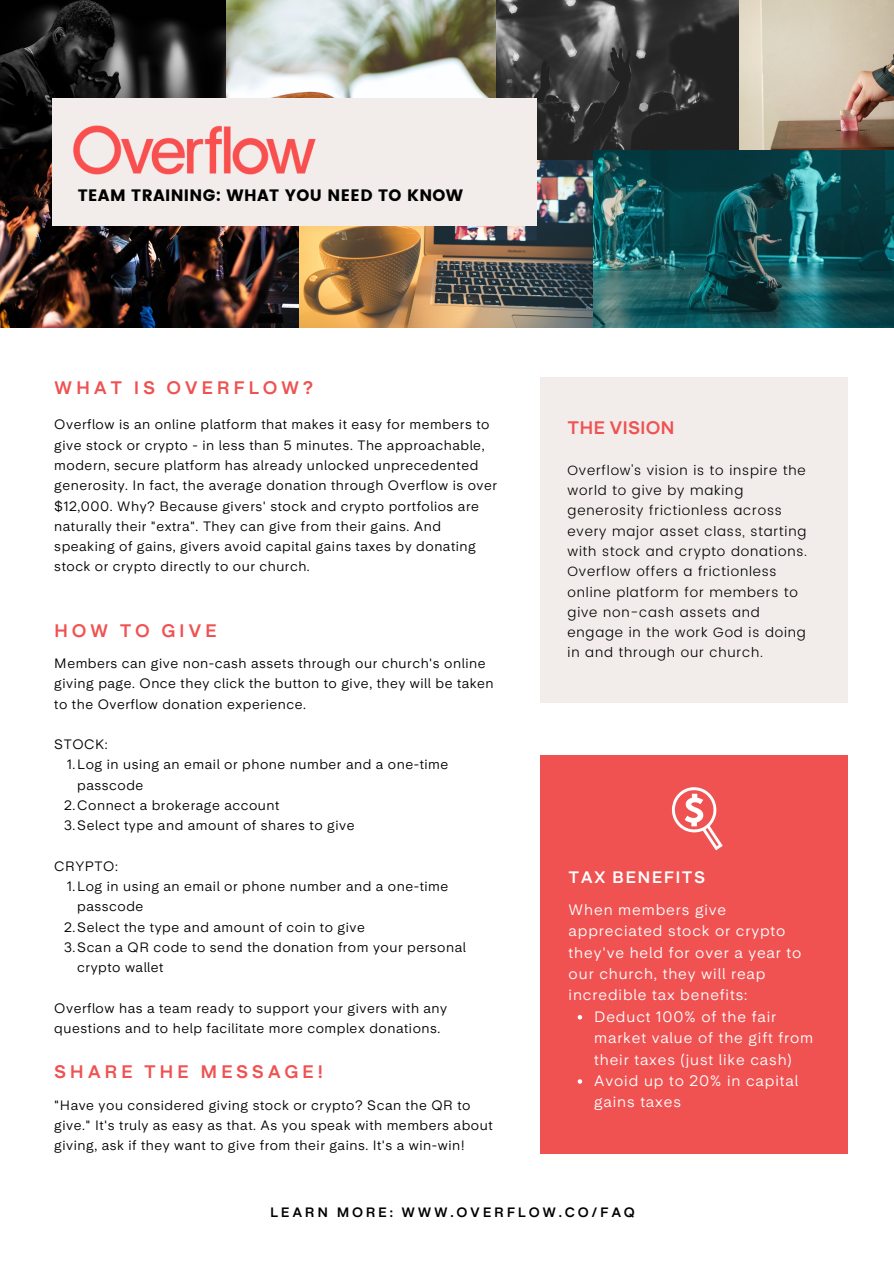
<style>
.page{position:relative;width:894px;height:1264px;background:#fff}
.page>*{position:absolute;margin:0;border:0;box-sizing:border-box;transform-origin:0 0}
.t1{font:18px "Universal Sans 750";letter-spacing:.2em;color:#f05151}
.t2{font:18px "Universal Sans 750";color:#f05151}
.t3{font:16.5px "Poppins";letter-spacing:.02em;color:#000}
.t4{font:16.5px "Universal Sans 750";letter-spacing:.08em;color:#fff}
.t5{font:15px/21.5px "Universal Sans 450";letter-spacing:.06em;color:#fff}
.t6{font:13.5px/20.2px "Universal Sans 450";letter-spacing:.04em;color:#000}
.t7{font:300 13.5px/20.2px "Poppins";letter-spacing:.06em;color:#000}
.t8{font:13.5px "Universal Sans 750";letter-spacing:.2em;color:#000}
</style>
<div class="page">
<div style="left:540px;top:377px;width:307px;height:325px;background:#f2edeb"></div>
<div style="left:540px;top:755px;width:307px;height:399px;background:#f05151"></div>
<img style="left:225px;top:0;width:271px;height:99px">
<img style="left:0;top:148px;width:300px;height:179px">
<img style="left:300px;top:159px;width:292px;height:169px">
<img style="left:496px;top:0;width:397px;height:159px">
<img style="left:593px;top:150px;width:300px;height:177px">
<img style="left:0;top:0;width:225px;height:148px">
<div style="left:52px;top:99px;width:485px;height:127px;background:#f2edeb"></div>
<img style="left:73px;top:125px;width:243px;height:50px">
<svg style="left:672px;top:787px;width:50px;height:63px"></svg>
<svg style="left:577px;top:1015px;width:5px;height:4px"></svg>
<svg style="left:577px;top:1079px;width:5px;height:4px"></svg>
<p class="t3" style="left:78px;top:186px;width:387px">TEAM TRAINING: WHAT YOU NEED TO KNOW</p>
<p class="t1" style="left:54px;top:376px;width:260px">WHAT IS OVERFLOW?</p>
<p class="t6" style="left:54px;top:414px;width:444px">Overflow is an online platform that makes it easy for members to give stock or crypto - in less than 5 minutes. The approachable, modern, secure platform has already unlocked unprecedented generosity. In fact, the average donation through Overflow is over $12,000. Why? Because givers' stock and crypto portfolios are naturally their "extra". They can give from their gains. And speaking of gains, givers avoid capital gains taxes by donating stock or crypto directly to our church.</p>
<p class="t1" style="left:54px;top:619px;width:164px">HOW TO GIVE</p>
<p class="t6" style="left:54px;top:653px;width:441px">Members can give non-cash assets through our church's online giving page. Once they click the button to give, they will be taken to the Overflow donation experience.</p>
<p class="t6" style="left:54px;top:734px;width:55px">STOCK:</p>
<p class="t6" style="left:77px;top:754px;width:372px;text-indent:-10px">1.Log in using an email or phone number and a one-time passcode</p>
<p class="t6" style="left:64px;top:795px;width:217px">2.Connect a brokerage account</p>
<p class="t6" style="left:64px;top:815px;width:292px">3.Select type and amount of shares to give</p>
<p class="t6" style="left:54px;top:855px;width:65px">CRYPTO:</p>
<p class="t6" style="left:77px;top:876px;width:372px;text-indent:-10px">1.Log in using an email or phone number and a one-time passcode</p>
<p class="t6" style="left:64px;top:916px;width:302px">2.Select the type and amount of coin to give</p>
<p class="t6" style="left:77px;top:937px;width:390px;text-indent:-13px">3.Scan a QR code to send the donation from your personal crypto wallet</p>
<p class="t6" style="left:54px;top:997px;width:394px">Overflow has a team ready to support your givers with any questions and to help facilitate more complex donations.</p>
<p class="t1" style="left:54px;top:1061px;width:270px">SHARE THE MESSAGE!</p>
<p class="t6" style="left:54px;top:1094px;width:439px">"Have you considered giving stock or crypto? Scan the QR to give." It's truly as easy as that. As you speak with members about giving, ask if they want to give from their gains. It's a win-win!</p>
<p class="t2" style="left:567px;top:417px;width:108px">THE VISION</p>
<p class="t7" style="left:567px;top:460px;width:241px">Overflow's vision is to inspire the world to give by making generosity frictionless across every major asset class, starting with stock and crypto donations.<br>Overflow offers a frictionless online platform for members to give non-cash assets and engage in the work God is doing in and through our church.</p>
<p class="t4" style="left:568px;top:867px;width:138px">TAX BENEFITS</p>
<p class="t5" style="left:568px;top:898px;width:234px">When members give appreciated stock or crypto they've held for over a year to our church, they will reap incredible tax benefits:</p>
<p class="t5" style="left:594px;top:1005px;width:220px">Deduct 100% of the fair market value of the gift from their taxes (just like cash)</p>
<p class="t5" style="left:594px;top:1069px;width:205px">Avoid up to 20% in capital gains taxes</p>
<p class="t8" style="left:270px;top:1204px;width:366px">LEARN MORE: WWW.OVERFLOW.CO/FAQ</p>
</div>
